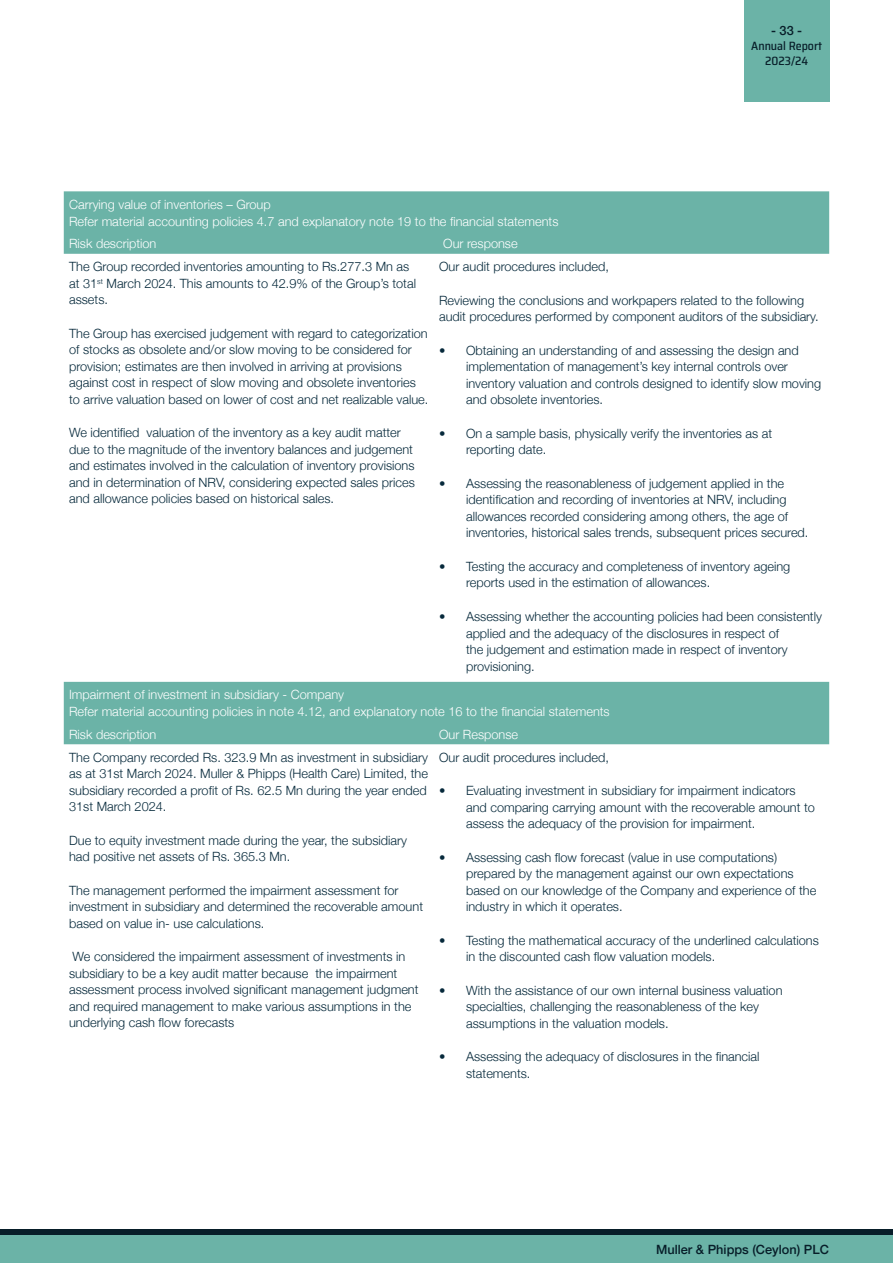
<style>
.page{position:relative;width:893px;height:1263px;background:#fff}
.page>*{position:absolute;margin:0;border:0;box-sizing:border-box;transform-origin:0 0}
.t1{font:300 12.75px/16.5px "Helvetica Neue";color:#06293b}
.t2{font:300 12.75px/16.5px "Helvetica Neue";color:#fff}
.t3{font:500 12.75px "Helvetica Neue";color:#081e29}
.t4{font:500 semi-condensed 12px/15px "Saira";color:#081e29;text-align:center}
</style>
<div class="page">
<div style="left:0;top:1230px;width:893px;height:33px;background:#081e29"></div>
<div style="left:0;top:1235px;width:893px;height:28px;background:#6bb3a7"></div>
<div style="left:744px;top:0;width:85px;height:102px;background:#6bb3a7"></div>
<div style="left:64px;top:191px;width:765px;height:63px;background:#6bb3a7"></div>
<div style="left:64px;top:682px;width:765px;height:62px;background:#6bb3a7"></div>
<p class="t3" style="left:771px;top:20px;width:33px">- 33 -</p>
<p class="t4" style="left:751px;top:38px;width:72px">Annual Report<br>2023/24</p>
<p class="t2" style="left:69px;top:195px;width:491px">Carrying value of inventories – Group<br>Refer material accounting policies 4.7 and explanatory note 19 to the financial statements</p>
<p class="t2" style="left:69px;top:235px;width:89px">Risk description</p>
<p class="t2" style="left:443px;top:235px;width:76px">Our response</p>
<p class="t1" style="left:69px;top:258px;width:348px">The Group recorded inventories amounting to Rs.277.3 Mn as at 31<sup>st</sup> March 2024. This amounts to 42.9% of the Group’s total assets.</p>
<p class="t1" style="left:69px;top:324px;width:361px">The Group has exercised judgement with regard to categorization of stocks as obsolete and/or slow moving to be considered for provision; estimates are then involved in arriving at provisions against cost in respect of slow moving and obsolete inventories to arrive valuation based on lower of cost and net realizable value.</p>
<p class="t1" style="left:69px;top:424px;width:347px">We identified valuation of the inventory as a key audit matter due to the magnitude of the inventory balances and judgement and estimates involved in the calculation of inventory provisions and in determination of NRV, considering expected sales prices and allowance policies based on historical sales.</p>
<p class="t1" style="left:439px;top:258px;width:171px">Our audit procedures included,</p>
<p class="t1" style="left:439px;top:291px;width:381px">Reviewing the conclusions and workpapers related to the following audit procedures performed by component auditors of the subsidiary.</p>
<p class="t1" style="left:466px;top:341px;width:357px;text-indent:-27px">• Obtaining an understanding of and assessing the design and implementation of management’s key internal controls over inventory valuation and controls designed to identify slow moving and obsolete inventories.</p>
<p class="t1" style="left:466px;top:424px;width:308px;text-indent:-27px">• On a sample basis, physically verify the inventories as at reporting date.</p>
<p class="t1" style="left:466px;top:474px;width:344px;text-indent:-27px">• Assessing the reasonableness of judgement applied in the identification and recording of inventories at NRV, including allowances recorded considering among others, the age of inventories, historical sales trends, subsequent prices secured.</p>
<p class="t1" style="left:466px;top:557px;width:326px;text-indent:-27px">• Testing the accuracy and completeness of inventory ageing reports used in the estimation of allowances.</p>
<p class="t1" style="left:466px;top:607px;width:357px;text-indent:-27px">• Assessing whether the accounting policies had been consistently applied and the adequacy of the disclosures in respect of<br>the judgement and estimation made in respect of inventory provisioning.</p>
<p class="t2" style="left:69px;top:686px;width:542px">Impairment of investment in subsidiary - Company<br>Refer material accounting policies in note 4.12, and explanatory note 16 to the financial statements</p>
<p class="t2" style="left:69px;top:725px;width:89px">Risk description</p>
<p class="t2" style="left:439px;top:725px;width:81px">Our Response</p>
<p class="t1" style="left:69px;top:748px;width:360px;text-align:justify">The Company recorded Rs. 323.9 Mn as investment in subsidiary as at 31st March 2024. Muller &amp; Phipps (Health Care) Limited, the subsidiary recorded a profit of Rs. 62.5 Mn during the year ended 31st March 2024.</p>
<p class="t1" style="left:69px;top:831px;width:339px">Due to equity investment made during the year, the subsidiary had positive net assets of Rs. 365.3 Mn.</p>
<p class="t1" style="left:69px;top:881px;width:355px">The management performed the impairment assessment for investment in subsidiary and determined the recoverable amount based on value in- use calculations.</p>
<p class="t1" style="left:69px;top:948px;width:351px">We considered the impairment assessment of investments in subsidiary to be a key audit matter because the impairment assessment process involved significant management judgment and required management to make various assumptions in the underlying cash flow forecasts</p>
<p class="t1" style="left:439px;top:748px;width:171px">Our audit procedures included,</p>
<p class="t1" style="left:466px;top:782px;width:350px;text-indent:-27px">• Evaluating investment in subsidiary for impairment indicators and comparing carrying amount with the recoverable amount to assess the adequacy of the provision for impairment.</p>
<p class="t1" style="left:466px;top:848px;width:352px;text-indent:-27px">• Assessing cash flow forecast (value in use computations) prepared by the management against our own expectations based on our knowledge of the Company and experience of the industry in which it operates.</p>
<p class="t1" style="left:466px;top:931px;width:354px;text-indent:-27px">• Testing the mathematical accuracy of the underlined calculations in the discounted cash flow valuation models.</p>
<p class="t1" style="left:466px;top:981px;width:318px;text-indent:-27px">• With the assistance of our own internal business valuation specialties, challenging the reasonableness of the key assumptions in the valuation models.</p>
<p class="t1" style="left:466px;top:1048px;width:295px;text-indent:-27px">• Assessing the adequacy of disclosures in the financial statements.</p>
<p class="t3" style="left:656px;top:1240px;width:174px">Muller &amp; Phipps (Ceylon) PLC</p>
</div>
